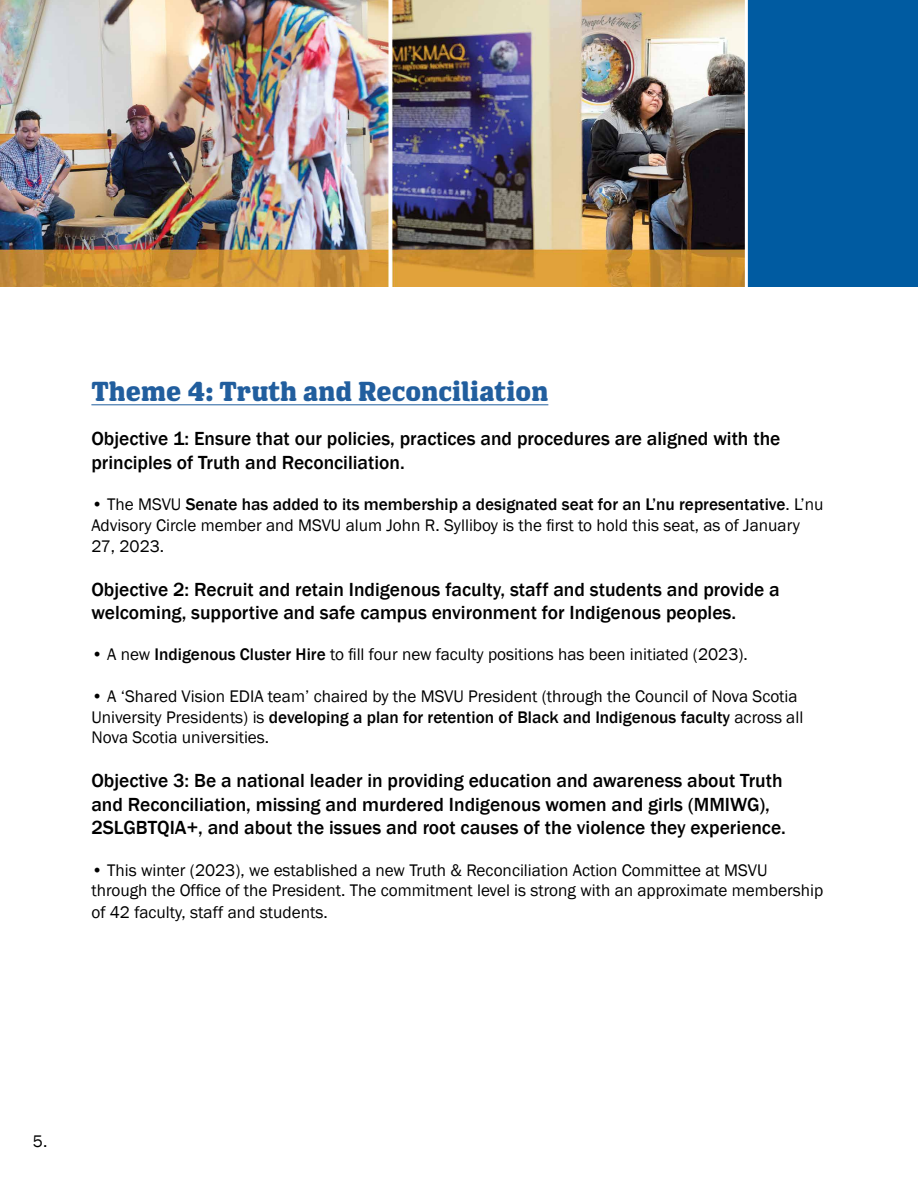
<style>
.page{position:relative;width:918px;height:1188px;background:#fff}
.page>*{position:absolute;margin:0;border:0;box-sizing:border-box;transform-origin:0 0}
.t1{font:700 27px "Los Feliz OT";color:#215e9e}
.t2{font:500 19.5px/23.4px "Franklin Gothic";color:#000}
.t3{font:17.25px/20.7px "Franklin Gothic";color:#000}
.s1{font-weight:500}
</style>
<div class="page">
<hr style="left:91px;top:405px;width:457px;height:1px;background:#215e9e">
<div style="left:0;top:0;width:918px;height:286px;background:#005ba1"></div>
<img style="left:0;top:0;width:745px;height:286px">
<svg style="left:388px;top:0;width:4px;height:287px"></svg>
<hr style="left:745px;top:0;width:3px;height:306px;background:#fff">
<h1 class="t1" style="left:91px;top:378px;width:458px">Theme 4: Truth and Reconciliation</h1>
<p class="t2" style="left:91px;top:427px;width:691px">Objective 1: Ensure that our policies, practices and procedures are aligned with the principles of Truth and Reconciliation.</p>
<p class="t3" style="left:91px;top:494px;width:734px">• The MSVU <span class="s1">Senate has added to its membership a designated seat for an L’nu representative</span>. L’nu<br>Advisory Circle member and MSVU alum John R. Sylliboy is the first to hold this seat, as of January<br>27, 2023.</p>
<p class="t2" style="left:91px;top:578px;width:690px">Objective 2: Recruit and retain Indigenous faculty, staff and students and provide a welcoming, supportive and safe campus environment for Indigenous peoples.</p>
<p class="t3" style="left:91px;top:645px;width:658px">• A new <span class="s1">Indigenous Cluster Hire</span> to fill four new faculty positions has been initiated (2023).</p>
<p class="t3" style="left:91px;top:686px;width:713px">• A ‘Shared Vision EDIA team’ chaired by the MSVU President (through the Council of Nova Scotia<br>University Presidents) is <span class="s1">developing a plan for retention of Black and Indigenous faculty</span> across all<br>Nova Scotia universities.</p>
<p class="t2" style="left:91px;top:769px;width:696px">Objective 3: Be a national leader in providing education and awareness about Truth and Reconciliation, missing and murdered Indigenous women and girls (MMIWG),<br>2SLGBTQIA+, and about the issues and root causes of the violence they experience.</p>
<p class="t3" style="left:91px;top:860px;width:734px;line-height:21.1px">• This winter (2023), we established a new Truth &amp; Reconciliation Action Committee at MSVU through the Office of the President. The commitment level is strong with an approximate membership of 42 faculty, staff and students.</p>
<p class="t3" style="left:33px;top:1131px;width:16px">5.</p>
</div>
